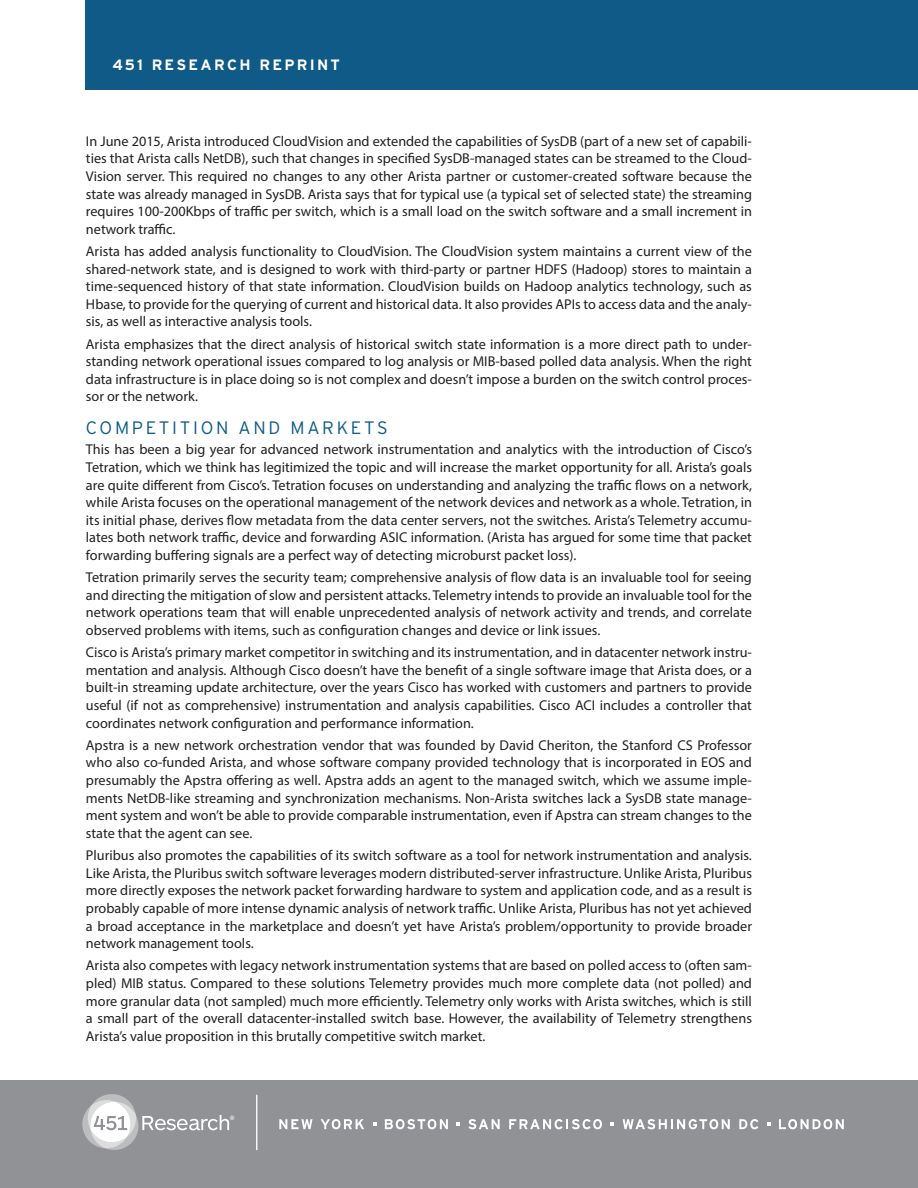
<style>
.page{position:relative;width:918px;height:1188px;background:#fff}
.page>*{position:absolute;margin:0;border:0;box-sizing:border-box;transform-origin:0 0}
.Hed_30_Shorter{font:300 18px "Interstate";letter-spacing:.15em;color:#0f5a86}
.Header{font:700 15px "Interstate";letter-spacing:.15em;color:#fff}
.Myriad_Body{font:14.25px/17.7px "Myriad Pro";color:#231f20;text-align:justify}
</style>
<div class="page">
<div style="left:0;top:1080px;width:918px;height:108px;background:#919295"></div>
<hr style="left:256px;top:1095px;width:1px;height:55px;background:#fff">
<svg style="left:82px;top:1094px;width:152px;height:56px"></svg>
<svg style="left:279px;top:1119px;width:34px;height:10px"></svg>
<svg style="left:321px;top:1119px;width:43px;height:10px"></svg>
<svg style="left:385px;top:1119px;width:63px;height:10px"></svg>
<svg style="left:468px;top:1119px;width:32px;height:10px"></svg>
<svg style="left:509px;top:1119px;width:93px;height:10px"></svg>
<svg style="left:623px;top:1119px;width:107px;height:10px"></svg>
<svg style="left:739px;top:1119px;width:19px;height:10px"></svg>
<svg style="left:779px;top:1119px;width:65px;height:10px"></svg>
<svg style="left:373px;top:1122px;width:3px;height:4px"></svg>
<svg style="left:456px;top:1122px;width:4px;height:4px"></svg>
<svg style="left:611px;top:1122px;width:3px;height:4px"></svg>
<svg style="left:767px;top:1122px;width:3px;height:4px"></svg>
<div style="left:86px;top:0;width:832px;height:90px;background:#0f5a86"></div>
<p class="Header" style="left:112px;top:55px;width:229px">451 RESEARCH REPRINT</p>
<p class="Myriad_Body" style="left:86px;top:132px;width:668px">In June 2015, Arista introduced CloudVision and extended the capabilities of SysDB (part of a new set of capabili&shy;ties that Arista calls NetDB), such that changes in specified SysDB-managed states can be streamed to the Cloud-Vision server. This required no changes to any other Arista partner or customer-created software because the state was already managed in SysDB. Arista says that for typical use (a typical set of selected state) the streaming requires 100-200Kbps of traffic per switch, which is a small load on the switch software and a small increment in network traffic.</p>
<p class="Myriad_Body" style="left:86px;top:242px;width:668px">Arista has added analysis functionality to CloudVision. The CloudVision system maintains a current view of the shared-network state, and is designed to work with third-party or partner HDFS (Hadoop) stores to maintain a time-sequenced history of that state information. CloudVision builds on Hadoop analytics technology, such as Hbase, to provide for the querying of current and historical data. It also provides APIs to access data and the analy&shy;sis, as well as interactive analysis tools.</p>
<p class="Myriad_Body" style="left:86px;top:335px;width:668px">Arista emphasizes that the direct analysis of historical switch state information is a more direct path to under&shy;standing network operational issues compared to log analysis or MIB-based polled data analysis. When the right data infrastructure is in place doing so is not complex and doesn’t impose a burden on the switch control proces&shy;sor or the network.</p>
<p class="Hed_30_Shorter" style="left:86px;top:416px;width:303px">COMPETITION AND MARKETS</p>
<p class="Myriad_Body" style="left:86px;top:440px;width:668px">This has been a big year for advanced network instrumentation and analytics with the introduction of Cisco’s Tetration, which we think has legitimized the topic and will increase the market opportunity for all. Arista’s goals are quite different from Cisco’s. Tetration focuses on understanding and analyzing the traffic flows on a network, while Arista focuses on the operational management of the network devices and network as a whole. Tetration, in its initial phase, derives flow metadata from the data center servers, not the switches. Arista’s Telemetry accumu&shy;lates both network traffic, device and forwarding ASIC information. (Arista has argued for some time that packet forwarding buffering signals are a perfect way of detecting microburst packet loss).</p>
<p class="Myriad_Body" style="left:86px;top:568px;width:668px">Tetration primarily serves the security team; comprehensive analysis of flow data is an invaluable tool for seeing and directing the mitigation of slow and persistent attacks. Telemetry intends to provide an invaluable tool for the network operations team that will enable unprecedented analysis of network activity and trends, and correlate observed problems with items, such as configuration changes and device or link issues.</p>
<p class="Myriad_Body" style="left:86px;top:643px;width:668px">Cisco is Arista’s primary market competitor in switching and its instrumentation, and in datacenter network instru&shy;mentation and analysis. Although Cisco doesn’t have the benefit of a single software image that Arista does, or a built-in streaming update architecture, over the years Cisco has worked with customers and partners to provide useful (if not as comprehensive) instrumentation and analysis capabilities. Cisco ACI includes a controller that coordinates network configuration and performance information.</p>
<p class="Myriad_Body" style="left:86px;top:736px;width:668px">Apstra is a new network orchestration vendor that was founded by David Cheriton, the Stanford CS Professor who also co-funded Arista, and whose software company provided technology that is incorporated in EOS and presumably the Apstra offering as well. Apstra adds an agent to the managed switch, which we assume imple&shy;ments NetDB-like streaming and synchronization mechanisms. Non-Arista switches lack a SysDB state manage&shy;ment system and won’t be able to provide comparable instrumentation, even if Apstra can stream changes to the state that the agent can see.</p>
<p class="Myriad_Body" style="left:86px;top:846px;width:668px">Pluribus also promotes the capabilities of its switch software as a tool for network instrumentation and analysis.<br>Like Arista, the Pluribus switch software leverages modern distributed-server infrastructure. Unlike Arista, Pluribus more directly exposes the network packet forwarding hardware to system and application code, and as a result is probably capable of more intense dynamic analysis of network traffic. Unlike Arista, Pluribus has not yet achieved a broad acceptance in the marketplace and doesn’t yet have Arista’s problem/opportunity to provide broader network management tools.</p>
<p class="Myriad_Body" style="left:86px;top:956px;width:668px">Arista also competes with legacy network instrumentation systems that are based on polled access to (often sam&shy;pled) MIB status. Compared to these solutions Telemetry provides much more complete data (not polled) and more granular data (not sampled) much more efficiently. Telemetry only works with Arista switches, which is still a small part of the overall datacenter-installed switch base. However, the availability of Telemetry strengthens Arista’s value proposition in this brutally competitive switch market.</p>
</div>
